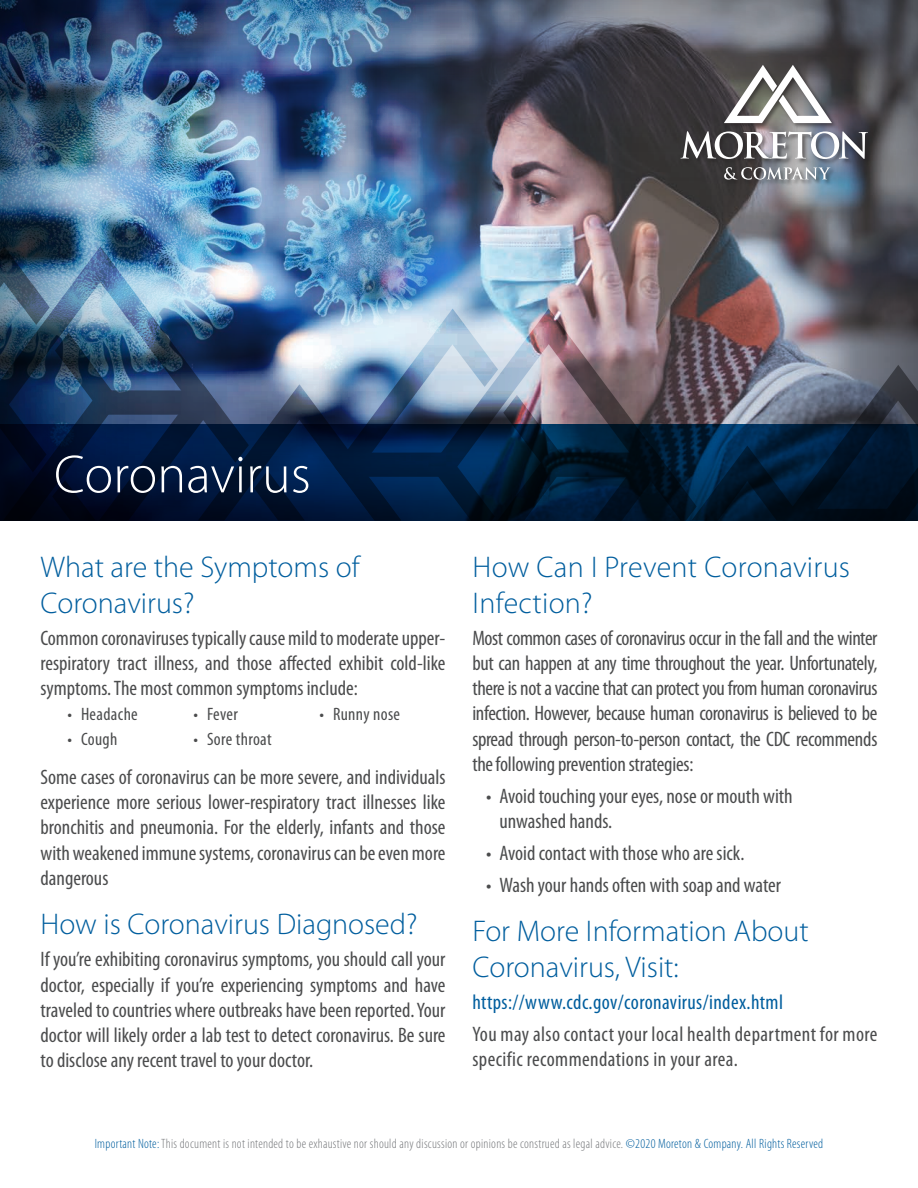
<style>
.page{position:relative;width:918px;height:1188px;background:#fff}
.page>*{position:absolute;margin:0;border:0;box-sizing:border-box;transform-origin:0 0}
.t1{font:300 54px "Myriad Pro";color:#fff}
.Headers{font:300 30px/36px "Myriad Pro";color:#005e9e}
.Body_Text{font:condensed 21px/25.2px "Myriad Pro";color:#4b4c4d;text-align:justify}
.Body_Text-2{font:condensed 21px/25.2px "Myriad Pro";letter-spacing:.02em;color:#4b4c4d}
.Headers-2{font:condensed 21px "Myriad Pro";letter-spacing:.02em;color:#005e9e}
.t2{font:condensed 18px "Myriad Pro";letter-spacing:.02em;color:#4b4c4d}
.t3{font:300 condensed 13.5px "Myriad Pro";letter-spacing:.02em;color:#76787b}
.s1{color:#005e9e}
</style>
<div class="page">
<div style="left:0;top:0;width:890px;height:522px;background:#231f20;opacity:.75"></div>
<img style="left:0;top:246px;width:918px;height:176px">
<div style="left:0;top:422px;width:918px;height:99px;background:#231f20;opacity:.4"></div>
<div style="left:680px;top:64px;width:194px;height:122px;background:#231f20;opacity:.57"></div>
<svg style="left:724px;top:65px;width:108px;height:58px"></svg>
<svg style="left:724px;top:167px;width:106px;height:13px"></svg>
<svg style="left:680px;top:131px;width:188px;height:28px"></svg>
<p class="t1" style="left:54px;top:442px;width:258px">Coronavirus</p>
<p class="Headers" style="left:40px;top:549px;width:321px">What are the Symptoms of<br>Coronavirus?</p>
<p class="Body_Text" style="left:40px;top:625px;width:407px">Common coronaviruses typically cause mild to moderate upper&shy;respiratory tract illness, and those affected exhibit cold-like symptoms. The most common symptoms include:</p>
<p class="t2" style="left:68px;top:703px;width:72px">• Headache</p>
<p class="t2" style="left:68px;top:729px;width:51px">• Cough</p>
<p class="t2" style="left:320px;top:703px;width:82px">• Runny nose</p>
<p class="t2" style="left:194px;top:703px;width:46px">• Fever</p>
<p class="t2" style="left:194px;top:729px;width:80px">• Sore throat</p>
<p class="Body_Text" style="left:40px;top:764px;width:407px">Some cases of coronavirus can be more severe, and individuals experience more serious lower-respiratory tract illnesses like bronchitis and pneumonia. For the elderly, infants and those with weakened immune systems, coronavirus can be even more dangerous</p>
<p class="Headers" style="left:40px;top:906px;width:379px">How is Coronavirus Diagnosed?</p>
<p class="Body_Text" style="left:40px;top:947px;width:407px">If you’re exhibiting coronavirus symptoms, you should call your doctor, especially if you’re experiencing symptoms and have traveled to countries where outbreaks have been reported. Your doctor will likely order a lab test to detect coronavirus. Be sure to disclose any recent travel to your doctor.</p>
<p class="Headers" style="left:472px;top:549px;width:379px">How Can I Prevent Coronavirus<br>Infection?</p>
<p class="Body_Text" style="left:472px;top:625px;width:407px">Most common cases of coronavirus occur in the fall and the winter but can happen at any time throughout the year. Unfortunately, there is not a vaccine that can protect you from human coronavirus infection. However, because human coronavirus is believed to be spread through person-to-person contact, the CDC recommends the following prevention strategies:</p>
<p class="Body_Text" style="left:500px;top:783px;width:295px;text-indent:-14px">• Avoid touching your eyes, nose or mouth with unwashed hands.</p>
<p class="Body_Text" style="left:486px;top:840px;width:260px">• Avoid contact with those who are sick.</p>
<p class="Body_Text" style="left:486px;top:872px;width:297px">• Wash your hands often with soap and water</p>
<p class="Headers" style="left:472px;top:913px;width:338px">For More Information About<br>Coronavirus, Visit:</p>
<p class="Headers-2" style="left:473px;top:990px;width:312px">https://www.cdc.gov/coronavirus/index.html</p>
<p class="Body_Text-2" style="left:473px;top:1021px;width:406px">You may also contact your local health department for more specific recommendations in your area.</p>
<p class="t3" style="left:95px;top:1135px;width:730px"><span class="s1">Important Note:</span> This document is not intended to be exhaustive nor should any discussion or opinions be construed as legal advice. <span class="s1">©2020 Moreton &amp; Company. All Rights Reserved</span></p>
</div>
